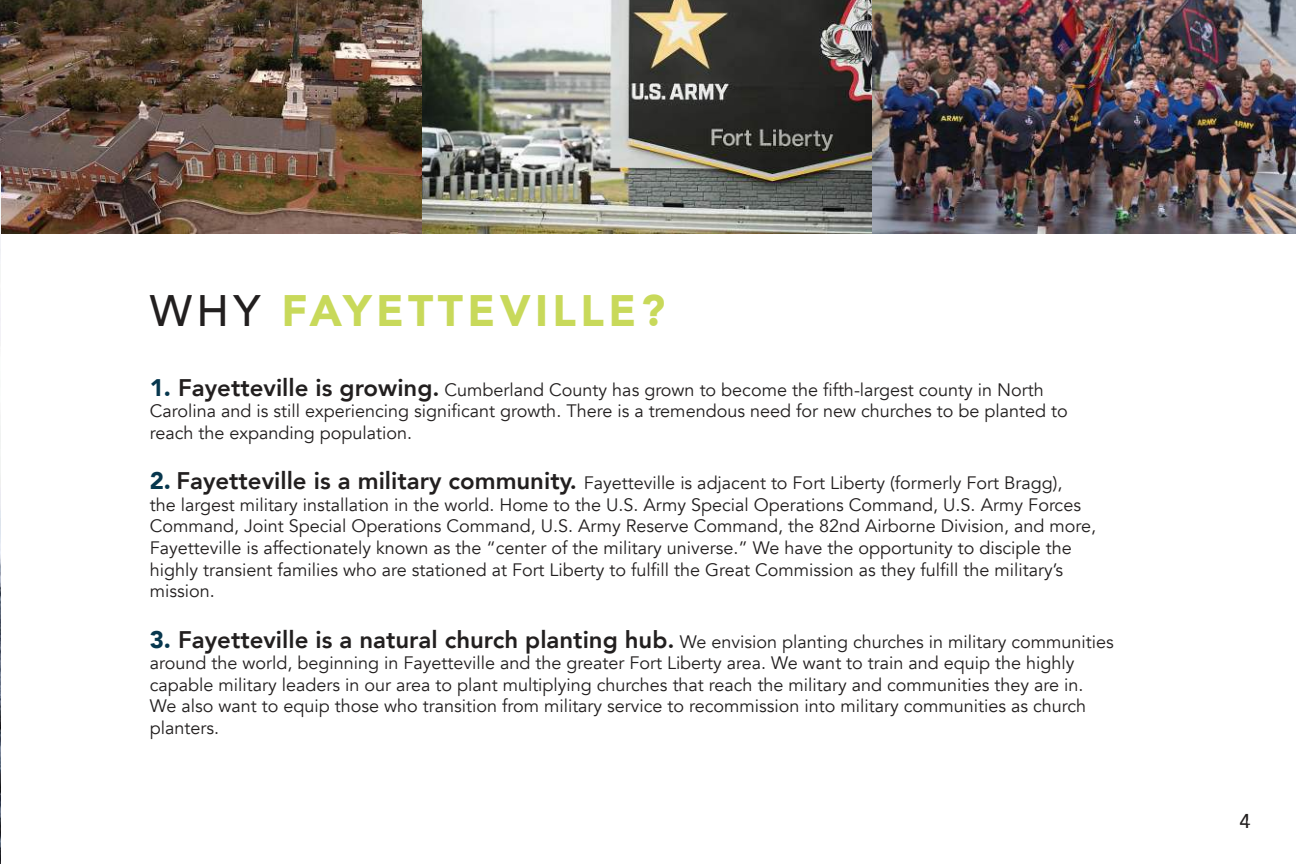
<style>
.page{position:relative;width:1296px;height:864px;background:#fff}
.page>*{position:absolute;margin:0;border:0;box-sizing:border-box;transform-origin:0 0}
.t1{font:900 44px "Avenir";letter-spacing:.1em;color:#c8d95a}
.t2{font:500 20px "Avenir";color:#221f1f}
.t3{font:18px/21.6px "Avenir";color:#221f1f}
.s1{font-weight:500;color:#221f1f}
.s2{font-weight:900;font-size:24px;color:#07374e}
.s3{font-weight:800;font-size:24px}
.s4{font-family:"Museo Sans 900";font-weight:400;color:#fff}
</style>
<div class="page">
<img style="left:0;top:0;width:1296px;height:233px">
<img style="left:0;top:172px;width:1px;height:692px">
<h1 class="t1" style="left:150px;top:291px;width:517px"><span class="s1">WHY</span> FAYETTEVILLE?</h1>
<p class="t3" style="left:150px;top:379px;width:919px"><span class="s2">1.</span> <span class="s3">Fayetteville is growing.</span> Cumberland County has grown to become the fifth-largest county in North<br>Carolina and is still experiencing significant growth. There is a tremendous need for new churches to be planted to reach the expanding population.</p>
<p class="t3" style="left:150px;top:474px;width:948px"><span class="s2">2.</span> <span class="s3">Fayetteville is a military community.</span> Fayetteville is adjacent to Fort Liberty (formerly Fort Bragg),<br>the largest military installation in the world. Home to the U.S. Army Special Operations Command, U.S. Army Forces Command, Joint Special Operations Command, U.S. Army Reserve Command, the 82nd Airborne Division, and more, Fayetteville is affectionately known as the “center of the military universe.” We have the opportunity to disciple the highly transient families who are stationed at Fort Liberty to fulfill the Great Commission as they fulfill the military’s mission.</p>
<p class="t3" style="left:150px;top:632px;width:966px"><span class="s2">3.</span> <span class="s3">Fayetteville is a natural church planting hub.</span> We envision planting churches in military communities around the world, beginning in Fayetteville and the greater Fort Liberty area. We want to train and equip the highly capable military leaders in our area to plant multiplying churches that reach the military and communities they are in.<br>We also want to equip those who transition from military service to recommission into military communities as church planters.</p>
<p class="t2" style="left:1239px;top:812px;width:22px">4<span class="s4">4</span></p>
</div>
